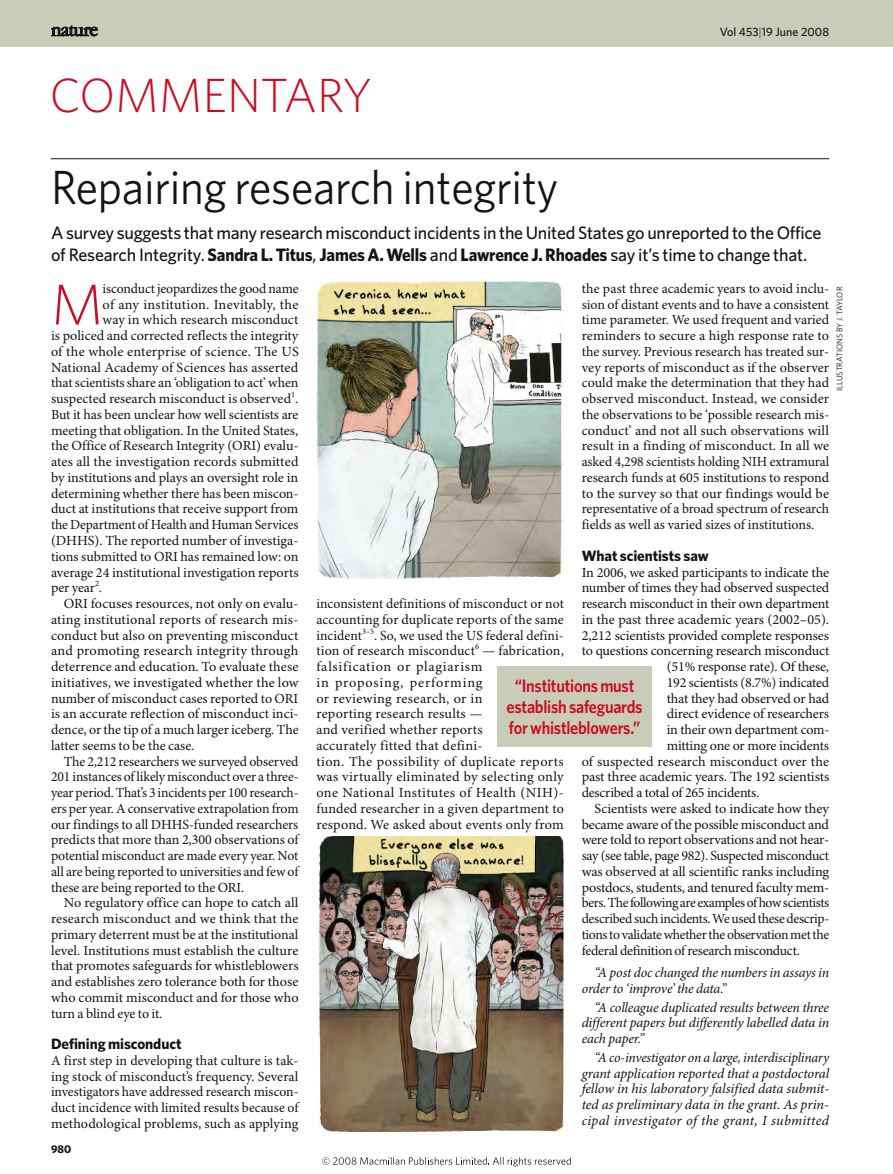
<style>
.page{position:relative;width:893px;height:1174px;background:#fff}
.page>*{position:absolute;margin:0;border:0;box-sizing:border-box;transform-origin:0 0}
.t1{font:300 57.45px "Whitney";color:#cc0a21}
.t2{font:48px "Whitney";letter-spacing:-.005em;color:#141414;scale:.95 1}
.t3{font:300 48px "Whitney";color:#cc0a21}
.t4{font:500 18px/22.5px "Whitney";letter-spacing:-.015em;color:#141414}
.t5{font:600 18px "Whitney";letter-spacing:-.015em;color:#cc0a21;scale:.9 1}
.t6{font:700 15px "Whitney";letter-spacing:-.005em;color:#141414}
.t7{font:13.95px/15.8px "Minion Pro";letter-spacing:-.005em;color:#141414;text-align:justify}
.t8{font:italic 13.95px/15.8px "Minion Pro";letter-spacing:-.005em;color:#141414;text-align:justify}
.t9{font:13.95px/15.8px "Minion Pro";letter-spacing:.02em;color:#141414}
.t10{font:13.95px "Minion Pro";letter-spacing:.015em;color:#141414}
.t11{font:13.95px "Minion Pro";letter-spacing:.025em;color:#141414}
.t12{font:13.95px "Minion Pro";letter-spacing:.06em;color:#141414}
.t13{font:500 12px "Whitney";color:#141414}
.t14{font:700 11.25px "Whitney";color:#141414}
.t15{font:8.25px "Whitney";color:#141414}
.s1{font-weight:300}
.s2{font-weight:700}
</style>
<div class="page">
<div style="left:497px;top:666px;width:155px;height:81px;background:#c9ccb7"></div>
<div style="left:0;top:0;width:893px;height:47px;background:#c9ccb7"></div>
<hr style="left:51px;top:158px;width:778px;height:1px;background:#141414">
<svg style="left:51px;top:26px;width:47px;height:10px"></svg>
<img style="left:316px;top:281px;width:248px;height:297px">
<img style="left:318px;top:836px;width:246px;height:295px">
<svg style="left:322px;top:1157px;width:249px;height:9px"></svg>
<p class="t3" style="left:50px;top:78px;width:324px">COMMENTARY</p>
<p class="t13" style="left:720px;top:27px;width:111px">Vol 453<span class="s1">|</span>19 June 2008</p>
<h1 class="t2" style="left:51px;top:169px;width:535px">Repairing research integrity</h1>
<h4 class="t4" style="left:51px;top:223px;width:772px">A survey suggests that many research misconduct incidents in the United States go unreported to the Office of Research Integrity. <span class="s2">Sandra L. Titus</span>, <span class="s2">James A. Wells</span> and <span class="s2">Lawrence J. Rhoades</span> say it’s time to change that.</h4>
<p class="t1" style="left:51px;top:283px;width:54px">M</p>
<p class="t7" style="left:103px;top:282px;width:197px">isconduct jeopardizes the good name</p>
<p class="t7" style="left:582px;top:282px;width:249px">the past three academic years to avoid inclu&shy;sion of distant events and to have a consistent time parameter. We used frequent and varied reminders to secure a high response rate to the survey. Previous research has treated sur&shy;vey reports of misconduct as if the observer could make the determination that they had observed misconduct. Instead, we consider the observations to be ‘possible research mis&shy;conduct’ and not all such observations will result in a finding of misconduct. In all we asked 4,298 scientists holding NIH extramural research funds at 605 institutions to respond to the survey so that our findings would be representative of a broad spectrum of research fields as well as varied sizes of institutions.</p>
<h5 class="t6" style="left:582px;top:550px;width:128px">What scientists saw</h5>
<p class="t7" style="left:582px;top:565px;width:249px">In 2006, we asked participants to indicate the</p>
<p class="t7" style="left:582px;top:581px;width:249px">number of times they had observed suspected</p>
<p class="t7" style="left:582px;top:597px;width:249px">research misconduct in their own department</p>
<p class="t7" style="left:582px;top:612px;width:249px">in the past three academic years (2002–05).</p>
<p class="t7" style="left:582px;top:628px;width:249px">2,212 scientists provided complete responses</p>
<p class="t7" style="left:582px;top:644px;width:249px;text-align:right">to questions concerning research misconduct (51% response rate). Of these,</p>
<p class="t15" style="left:837px;top:391px;width:106px;rotate:-90deg">ILLUSTRATIONS BY J. TAYLOR</p>
<p class="t10" style="left:103px;top:299px;width:197px">of any institution. Inevitably, the</p>
<p class="t7" style="left:103px;top:313px;width:197px">way in which research misconduct</p>
<p class="t7" style="left:51px;top:329px;width:249px">is policed and corrected reflects the integrity</p>
<p class="t10" style="left:51px;top:346px;width:249px">of the whole enterprise of science. The US</p>
<p class="t7" style="left:51px;top:360px;width:249px">National Academy of Sciences has asserted</p>
<p class="t7" style="left:51px;top:376px;width:249px">that scientists share an ‘obligation to act’ when</p>
<p class="t7" style="left:51px;top:392px;width:249px">suspected research misconduct is observed<sup>1</sup> .</p>
<p class="t7" style="left:51px;top:408px;width:249px">But it has been unclear how well scientists are</p>
<p class="t7" style="left:51px;top:423px;width:249px">meeting that obligation. In the United States,</p>
<p class="t7" style="left:51px;top:439px;width:249px">the Office of Research Integrity (ORI) evalu-</p>
<p class="t7" style="left:51px;top:455px;width:249px">ates all the investigation records submitted</p>
<p class="t7" style="left:51px;top:471px;width:249px">by institutions and plays an oversight role in</p>
<p class="t7" style="left:51px;top:486px;width:249px">determining whether there has been miscon-</p>
<p class="t7" style="left:51px;top:502px;width:249px">duct at institutions that receive support from</p>
<p class="t7" style="left:51px;top:518px;width:249px">the Department of Health and Human Services</p>
<p class="t7" style="left:51px;top:534px;width:249px">(DHHS). The reported number of investiga-</p>
<p class="t7" style="left:51px;top:549px;width:249px">tions submitted to ORI has remained low: on</p>
<p class="t7" style="left:51px;top:565px;width:249px">average 24 institutional investigation reports</p>
<p class="t7" style="left:51px;top:581px;width:53px">per year<sup>2</sup> .</p>
<p class="t7" style="left:51px;top:597px;width:249px;text-indent:13px">ORI focuses resources, not only on evalu&shy;ating institutional reports of research mis&shy;conduct but also on preventing misconduct and promoting research integrity through deterrence and education. To evaluate these initiatives, we investigated whether the low number of misconduct cases reported to ORI is an accurate reflection of misconduct inci&shy;dence, or the tip of a much larger iceberg. The latter seems to be the case.</p>
<p class="t7" style="left:51px;top:754px;width:249px;text-indent:13px">The 2,212 researchers we surveyed observed 201 instances of likely misconduct over a three&shy;year period. That’s 3 incidents per 100 research&shy;ers per year. A conservative extrapolation from our findings to all DHHS-funded researchers predicts that more than 2,300 observations of potential misconduct are made every year. Not all are being reported to universities and few of these are being reported to the ORI.</p>
<p class="t7" style="left:51px;top:896px;width:249px;text-indent:13px">No regulatory office can hope to catch all research misconduct and we think that the primary deterrent must be at the institutional level. Institutions must establish the culture that promotes safeguards for whistleblowers and establishes zero tolerance both for those who commit misconduct and for those who turn a blind eye to it.</p>
<h5 class="t6" style="left:51px;top:1038px;width:132px">Defining misconduct</h5>
<p class="t7" style="left:51px;top:1053px;width:249px">A first step in developing that culture is tak&shy;ing stock of misconduct’s frequency. Several investigators have addressed research miscon&shy;duct incidence with limited results because of methodological problems, such as applying</p>
<p class="t7" style="left:316px;top:597px;width:249px">inconsistent definitions of misconduct or not accounting for duplicate reports of the same incident<sup>3–5</sup>. So, we used the US federal defini&shy;tion of research misconduct<sup>6</sup> — fabrication, fa lsif icat ion or pl ag iar i sm</p>
<p class="t12" style="left:316px;top:677px;width:168px">in p r o p osin g, p e r f o r min g</p>
<p class="t7" style="left:667px;top:675px;width:164px">192 scientists (8.7%) indicated</p>
<h4 class="t5" style="left:515px;top:679px;width:134px">“Institutions must</h4>
<p class="t11" style="left:316px;top:692px;width:168px">or reviewing research, or in</p>
<p class="t7" style="left:667px;top:691px;width:164px">that they had observed or had</p>
<h4 class="t5" style="left:507px;top:700px;width:153px">establish safeguards</h4>
<p class="t10" style="left:316px;top:708px;width:168px">reporting research results —</p>
<p class="t7" style="left:667px;top:707px;width:164px">direct evidence of researchers</p>
<p class="t10" style="left:316px;top:724px;width:168px">and verified whether reports</p>
<p class="t5" style="left:509px;top:721px;width:148px">for whistleblowers.”</p>
<p class="t7" style="left:667px;top:723px;width:164px">in their own department com-</p>
<p class="t9" style="left:316px;top:738px;width:249px">accurately fitted that defini-<br>tion. The possibility of duplicate reports was virtually eliminated by selecting only one National Institutes of Health (NIH)- funded researcher in a given department to respond. We asked about events only from</p>
<p class="t7" style="left:582px;top:738px;width:249px;text-indent:85px">mitting one or more incidents of suspected research misconduct over the past three academic years. The 192 scientists described a total of 265 incidents.</p>
<p class="t7" style="left:582px;top:801px;width:249px;text-indent:13px">Scientists were asked to indicate how they became aware of the possible misconduct and were told to report observations and not hear&shy;say (see table, page 982). Suspected misconduct was observed at all scientific ranks including postdocs, students, and tenured faculty mem&shy;bers. The following are examples of how scientists described such incidents. We used these descrip&shy;tions to validate whether the observation met the federal definition of research misconduct.</p>
<p class="t8" style="left:582px;top:966px;width:249px;text-indent:13px">“A post doc changed the numbers in assays in order to ‘improve’ the data.”</p>
<p class="t8" style="left:582px;top:1000px;width:249px;text-indent:13px">“A colleague duplicated results between three different papers but differently labelled data in each paper.”</p>
<p class="t8" style="left:582px;top:1050px;width:249px;text-indent:13px">“A co-investigator on a large, interdisciplinary grant application reported that a postdoctoral fellow in his laboratory falsified data submit&shy;ted as preliminary data in the grant. As prin&shy;cipal investigator of the grant, I submitted</p>
<p class="t14" style="left:51px;top:1144px;width:22px">980</p>
</div>
